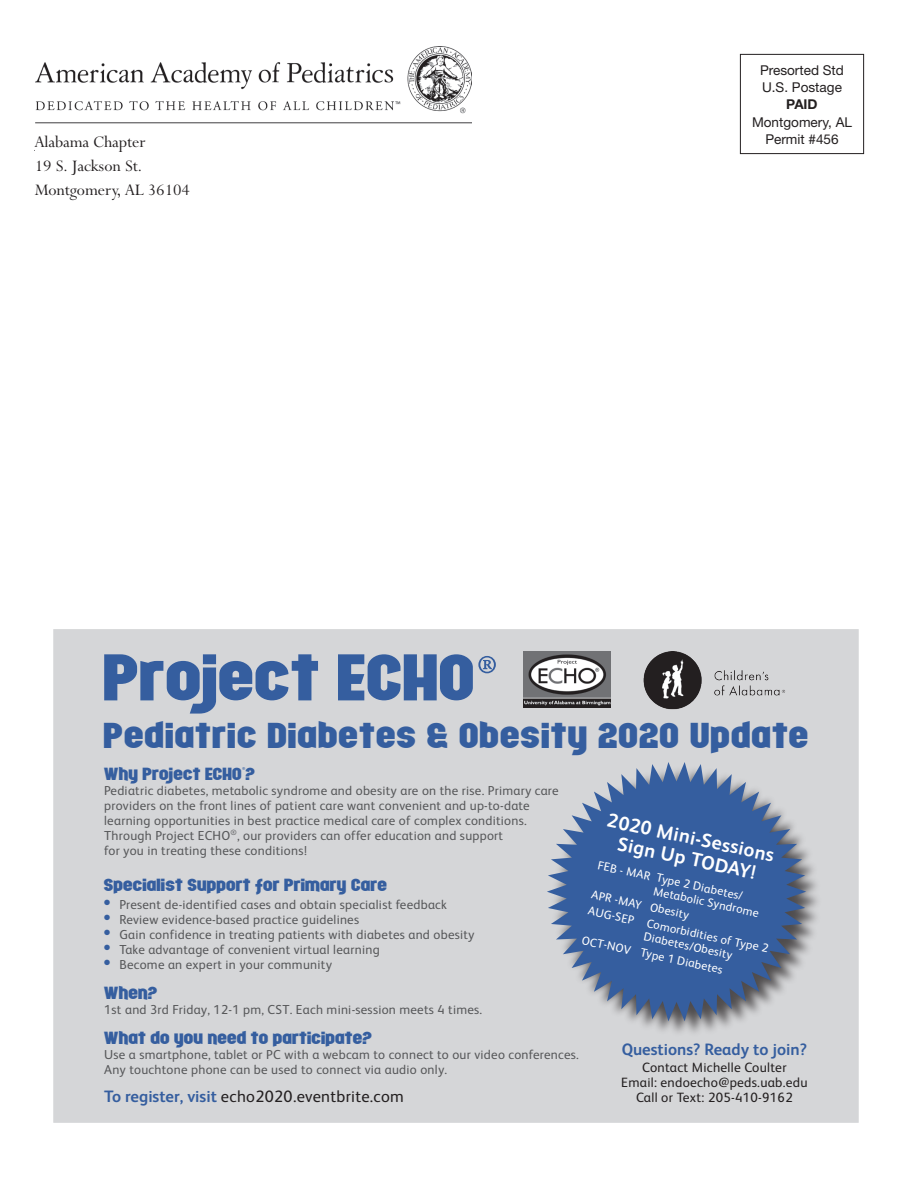
<style>
.page{position:relative;width:918px;height:1188px;background:#fff}
.page>*{position:absolute;margin:0;border:0;box-sizing:border-box;transform-origin:0 0}
.t1{font:67.35px "Fight Night";color:#355e9f}
.t2{font:36.75px "Fight Night";letter-spacing:.02em;color:#355e9f}
.t3{font:700 19.5px/21px "FS Albert";color:#fff;text-align:center}
.t4{font:18px "Fight Night";color:#355e9f}
.t5{font:18px/24px "Lapidary 333 BT";color:#231f20}
.t6{font:16.5px "FS Albert";letter-spacing:.02em;color:#231f20}
.t7{font:700 16.5px "FS Albert";color:#355e9f}
.t8{font:13.5px/15px "FS Albert";letter-spacing:.02em;color:#231f20;text-align:center}
.t9{font:13.5px/17.2px "Helvetica Neue";color:#231f20}
.t10{font:700 13.5px "Helvetica Neue";color:#231f20}
.t11{font:13.05px/15px "FS Albert";letter-spacing:.02em;color:#57585a}
.t12{font:12px/16.5px "FS Albert";color:#fff}
.s1{font-family:"Minion Pro";font-size:67.5px}
.s2{font-weight:700;color:#355e9f}
</style>
<div class="page">
<div style="left:51px;top:627px;width:810px;height:498px;background:#d5d6d8"></div>
<img style="left:524px;top:652px;width:87px;height:56px">
<img style="left:643px;top:651px;width:142px;height:59px">
<div style="left:550px;top:765px;width:273px;height:273px;background:#231f20;opacity:.75"></div>
<svg style="left:547px;top:762px;width:259px;height:259px;fill:#355e9f"></svg>
<div style="left:49px;top:625px;width:814px;height:502px;border:4px solid #fff"></div>
<img style="left:35px;top:46px;width:436px;height:78px">
<div style="left:740px;top:54px;width:124px;height:100px;border:1px solid #231f20"></div>
<h3 class="t5" style="left:35px;top:130px;width:157px">Alabama Chapter<br>19 S. Jackson St.<br>Montgomery, AL 36104</h3>
<h1 class="t1" style="left:104px;top:651px;width:395px">Project ECHO<span class="s1">®</span></h1>
<p class="t9" style="left:760px;top:61px;width:85px">Presorted Std<br>U.S. Postage</p>
<p class="t10" style="left:786px;top:96px;width:33px">PAID</p>
<p class="t9" style="left:752px;top:113px;width:102px;text-align:center">Montgomery, AL<br>Permit #456</p>
<h2 class="t2" style="left:104px;top:722px;width:707px">Pediatric Diabetes &amp; Obesity 2020 Update</h2>
<h3 class="t4" style="left:104px;top:767px;width:153px">Why Project ECHO<sup>®</sup>?</h3>
<p class="t11" style="left:104px;top:783px;width:456px">Pediatric diabetes, metabolic syndrome and obesity are on the rise. Primary care providers on the front lines of patient care want convenient and up-to-date learning opportunities in best practice medical care of complex conditions.<br>Through Project ECHO<sup>®</sup>, our providers can offer education and support<br>for you in treating these conditions!</p>
<h3 class="t4" style="left:104px;top:878px;width:285px">Specialist Support for Primary Care</h3>
<p class="t11" style="left:104px;top:897px;width:344px"><sup>●</sup> Present de-identified cases and obtain specialist feedback</p>
<p class="t11" style="left:104px;top:912px;width:256px"><sup>●</sup> Review evidence-based practice guidelines</p>
<p class="t11" style="left:104px;top:927px;width:372px"><sup>●</sup> Gain confidence in treating patients with diabetes and obesity</p>
<p class="t11" style="left:104px;top:942px;width:277px"><sup>●</sup> Take advantage of convenient virtual learning</p>
<p class="t11" style="left:104px;top:957px;width:229px"><sup>●</sup> Become an expert in your community</p>
<h3 class="t4" style="left:104px;top:986px;width:55px">When?</h3>
<p class="t11" style="left:104px;top:1002px;width:379px">1st and 3rd Friday, 12-1 pm, CST. Each mini-session meets 4 times.</p>
<h3 class="t4" style="left:104px;top:1031px;width:270px">What do you need to participate?</h3>
<p class="t11" style="left:104px;top:1047px;width:476px">Use a smartphone, tablet or PC with a webcam to connect to our video conferences.<br>Any touchtone phone can be used to connect via audio only.</p>
<h3 class="t3" style="left:610px;top:809px;width:172px;rotate:12deg">2020 Mini-Sessions<br>Sign Up TODAY!</h3>
<p class="t12" style="left:658px;top:871px;width:109px;line-height:13.5px;text-indent:-60px;rotate:12deg">FEB - MAR Type 2 Diabetes/<br>Metabolic Syndrome</p>
<p class="t12" style="left:593px;top:886px;width:186px;rotate:12deg">APR -MAY Obesity<br>AUG-SEP Comorbidities of Type 2</p>
<p class="t12" style="left:584px;top:932px;width:52px;rotate:12deg">OCT-NOV</p>
<p class="t12" style="left:646px;top:928px;width:92px;rotate:12deg">Diabetes/Obesity<br>Type 1 Diabetes</p>
<p class="t7" style="left:622px;top:1040px;width:187px">Questions? Ready to join?</p>
<p class="t8" style="left:621px;top:1060px;width:188px">Contact Michelle Coulter<br>Email: endoecho@peds.uab.edu</p>
<p class="t6" style="left:104px;top:1087px;width:301px"><span class="s2">To register, visit</span> echo2020.eventbrite.com</p>
<p class="t8" style="left:636px;top:1090px;width:158px">Call or Text: 205-410-9162</p>
</div>
